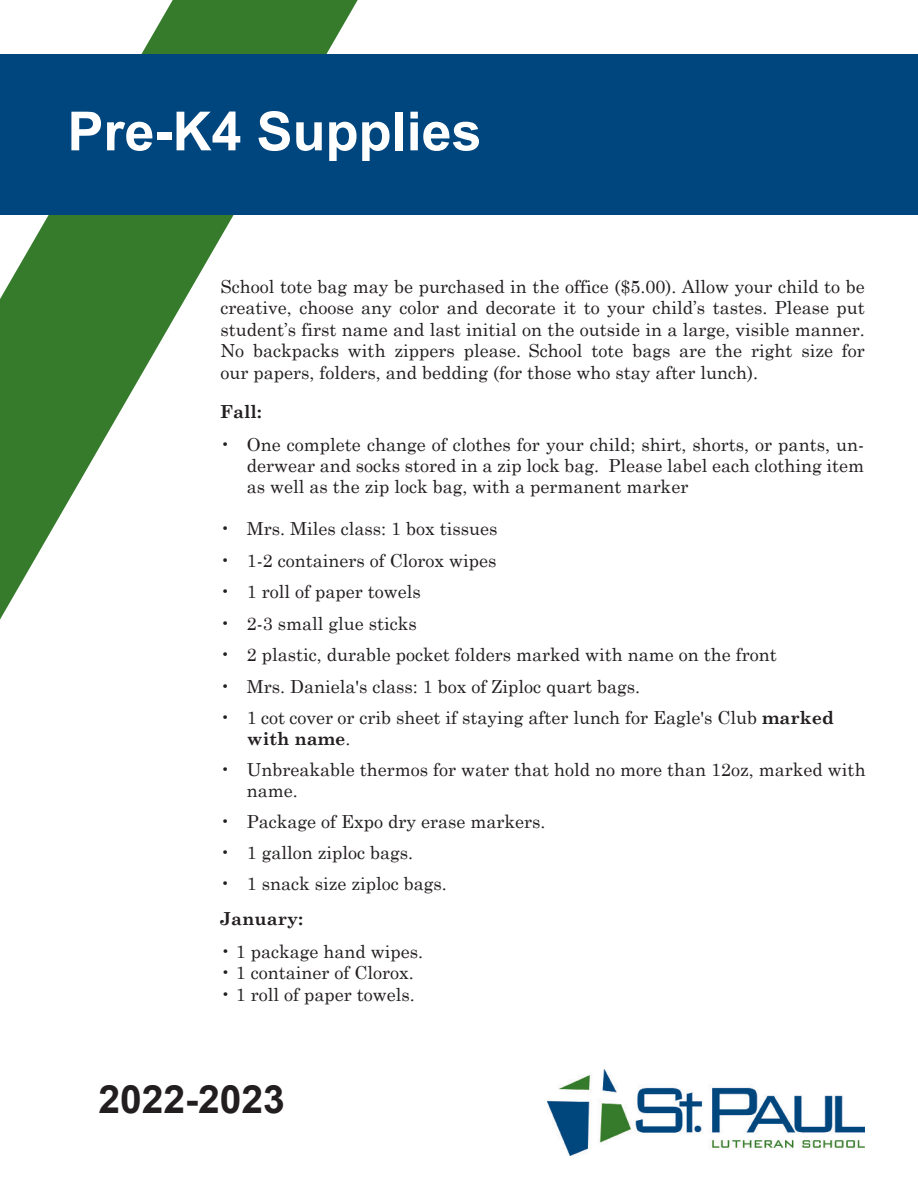
<style>
.page{position:relative;width:918px;height:1188px;background:#fff}
.page>*{position:absolute;margin:0;border:0;box-sizing:border-box;transform-origin:0 0}
.t1{font:700 54px "Arial";color:#fff}
.t2{font:700 39px "Arial";color:#221e1f}
.t3{font:18px/21.6px "Century Schoolbook";color:#231f20;text-align:justify}
.t4{font:700 18px "Century Schoolbook";color:#231f20}
.s1{font-weight:700}
</style>
<div class="page">
<svg style="left:0;top:0;width:358px;height:620px"></svg>
<div style="left:0;top:54px;width:918px;height:160px;background:#00467e"></div>
<img style="left:547px;top:1069px;width:318px;height:87px">
<p class="t1" style="left:68px;top:93px;width:416px">Pre-K4 Supplies</p>
<p class="t3" style="left:220px;top:274px;width:646px">School tote bag may be purchased in the office ($5.00). Allow your child to be creative, choose any color and decorate it to your child’s tastes. Please put student’s first name and last initial on the outside in a large, visible manner.<br>No backpacks with zippers please. School tote bags are the right size for our papers, folders, and bedding (for those who stay after lunch).</p>
<p class="t4" style="left:220px;top:398px;width:43px">Fall:</p>
<p class="t3" style="left:247px;top:433px;width:619px;line-height:21px;text-indent:-27px">• One complete change of clothes for your child; shirt, shorts, or pants, un&shy;derwear and socks stored in a zip lock bag. Please label each clothing item as well as the zip lock bag, with a permanent marker</p>
<p class="t3" style="left:220px;top:516px;width:279px">• Mrs. Miles class: 1 box tissues</p>
<p class="t3" style="left:220px;top:548px;width:278px">• 1-2 containers of Clorox wipes</p>
<p class="t3" style="left:220px;top:579px;width:203px">• 1 roll of paper towels</p>
<p class="t3" style="left:220px;top:611px;width:199px">• 2-3 small glue sticks</p>
<p class="t3" style="left:220px;top:642px;width:559px">• 2 plastic, durable pocket folders marked with name on the front</p>
<p class="t3" style="left:220px;top:674px;width:422px">• Mrs. Daniela's class: 1 box of Ziploc quart bags.</p>
<p class="t3" style="left:247px;top:706px;width:589px;line-height:21px;text-indent:-27px">• 1 cot cover or crib sheet if staying after lunch for Eagle's Club <span class="s1">marked with name</span>.</p>
<p class="t3" style="left:247px;top:757px;width:620px;line-height:21px;text-indent:-27px">• Unbreakable thermos for water that hold no more than 12oz, marked with name.</p>
<p class="t3" style="left:220px;top:809px;width:327px">• Package of Expo dry erase markers.</p>
<p class="t3" style="left:220px;top:840px;width:195px">• 1 gallon ziploc bags.</p>
<p class="t3" style="left:220px;top:871px;width:229px">• 1 snack size ziploc bags.</p>
<p class="t4" style="left:219px;top:905px;width:85px">January:</p>
<p class="t3" style="left:220px;top:939px;width:205px">• 1 package hand wipes.</p>
<p class="t3" style="left:220px;top:960px;width:195px">• 1 container of Clorox.</p>
<p class="t3" style="left:220px;top:982px;width:196px">• 1 roll of paper towels.</p>
<h2 class="t2" style="left:99px;top:1072px;width:188px">2022-2023</h2>
</div>
